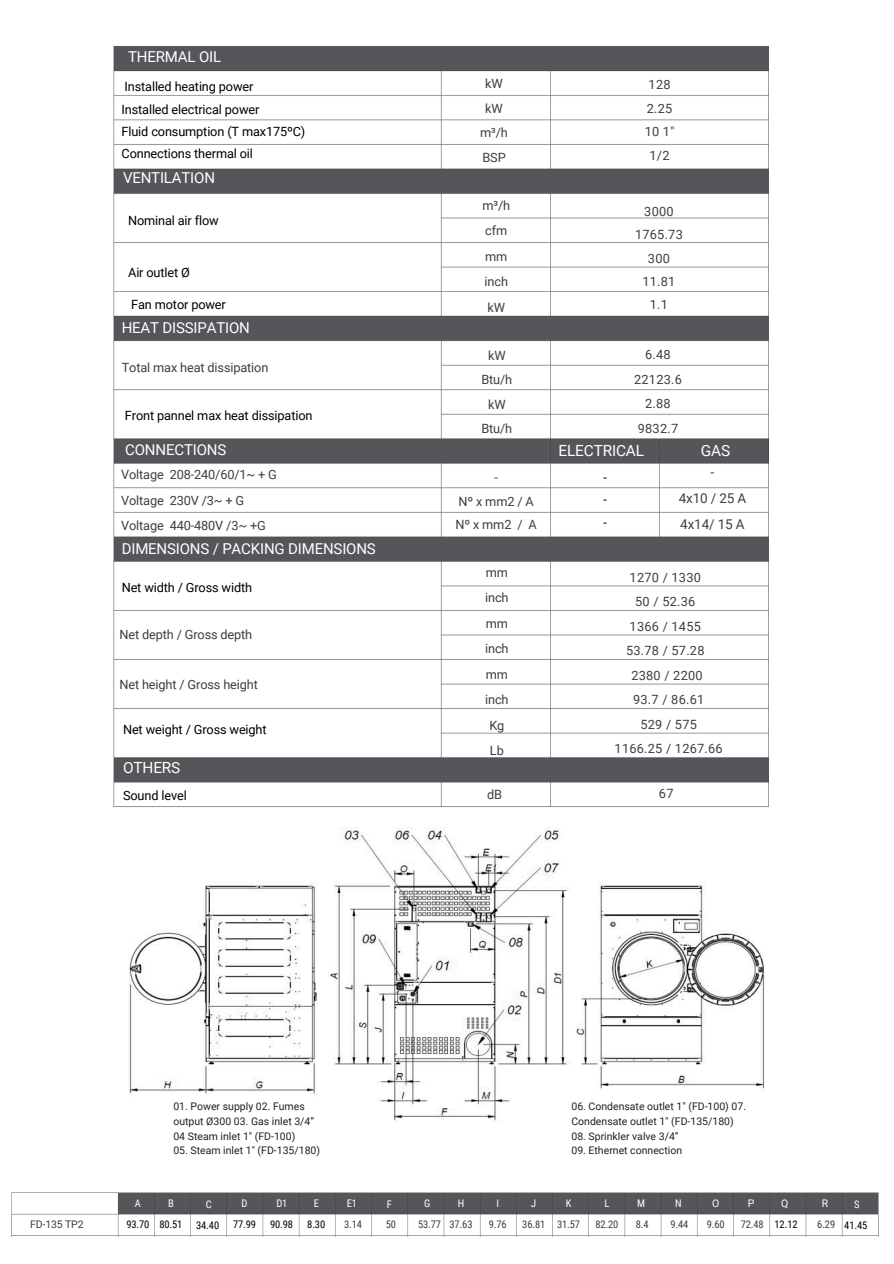
<style>
.page{position:relative;width:894px;height:1264px;background:#fff}
.page>*{position:absolute;margin:0;border:0;box-sizing:border-box;transform-origin:0 0}
.t1{font:15.45px "Roboto";letter-spacing:-.01em;color:#fff}
.t2{font:15px "Roboto";letter-spacing:-.01em;color:#fff}
.t3{font:13.5px/25.8px "Roboto";letter-spacing:-.01em;color:#3f3e3f;text-align:center}
.t4{font:12.75px/25.5px "Roboto";letter-spacing:-.01em;color:#3f3e3f;text-align:center}
.t5{font:12.75px/22.4px "Roboto";letter-spacing:-.01em;color:#000}
.t6{font:12.75px/24.5px "Roboto";letter-spacing:.02em;color:#3f3e3f;text-align:center}
.t7{font:10.5px/14.7px "Roboto";color:#231f20}
.t8{font:10.5px/21px "Roboto Condensed";letter-spacing:-.01em;color:#3f3e3f;text-align:center}
.t9{font:10.5px/21px "Roboto Condensed";letter-spacing:-.01em;color:#000;text-align:center}
.t10{font:10.5px "Roboto";letter-spacing:-.01em;color:#3f3e3f}
.t11{font:10.5px "Roboto Condensed";color:#fff}
.s1{color:#fff}
.s2{font-family:"Roboto";color:#fff}
</style>
<div class="page">
<img style="left:113px;top:46px;width:655px;height:761px">
<img style="left:11px;top:1192px;width:868px;height:44px">
<img style="left:129px;top:827px;width:636px;height:294px">
<h2 class="t2" style="left:128px;top:48px;width:94px">THERMAL OIL</h2>
<h2 class="t5" style="left:121px;top:76px;width:185px">Installed heating power<br>Installed electrical power<br>Fluid consumption (T max175ºC)</h2>
<h2 class="t5" style="left:121px;top:143px;width:133px">Connections thermal oil</h2>
<h2 class="t2" style="left:123px;top:169px;width:93px">VENTILATION</h2>
<h1 class="t5" style="left:128px;top:209px;width:92px">Nominal air flow</h1>
<h2 class="t5" style="left:128px;top:262px;width:63px">Air outlet Ø</h2>
<h2 class="t5" style="left:131px;top:294px;width:96px">Fan motor power</h2>
<h2 class="t2" style="left:122px;top:319px;width:130px">HEAT DISSIPATION</h2>
<h2 class="t4" style="left:122px;top:355px;width:148px">Total max heat dissipation</h2>
<h2 class="t5" style="left:125px;top:404px;width:189px">Front pannel max heat dissipation</h2>
<h2 class="t2" style="left:125px;top:441px;width:102px">CONNECTIONS</h2>
<p class="t4" style="left:121px;top:462px;width:157px;text-align:left">Voltage 208-240/60/1~ + G<br>Voltage 230V /3~ + G<br>Voltage 440-480V /3~ +G</p>
<h1 class="t2" style="left:122px;top:540px;width:255px">DIMENSIONS / PACKING DIMENSIONS</h1>
<h2 class="t5" style="left:122px;top:576px;width:132px">Net width / Gross width</h2>
<h1 class="t4" style="left:119px;top:622px;width:134px">Net depth / Gross depth</h1>
<h2 class="t4" style="left:119px;top:671px;width:140px">Net height / Gross height</h2>
<h2 class="t5" style="left:123px;top:718px;width:145px">Net weight / Gross weight</h2>
<h1 class="t1" style="left:123px;top:759px;width:59px">OTHERS</h1>
<h2 class="t5" style="left:123px;top:784px;width:65px">Sound level</h2>
<h1 class="t4" style="left:480px;top:72px;width:29px;line-height:24.5px">kW kW m³/h<br>BSP</h1>
<h2 class="t4" style="left:482px;top:193px;width:29px;text-align:left">m³/h cfm mm inch kW</h2>
<h1 class="t4" style="left:481px;top:343px;width:32px;line-height:24.5px">kW<br>Btu/h kW<br>Btu/h</h1>
<p class="t4" style="left:455px;top:466px;width:83px;line-height:23.4px">-<br>Nºxmm2/A<br>Nºxmm2 / A</p>
<h2 class="t4" style="left:485px;top:559px;width:25px">mm inch mm inch mm inch<br>Kg<br>Lb</h2>
<h2 class="t4" style="left:487px;top:781px;width:16px">dB</h2>
<p class="t4" style="left:644px;top:73px;width:31px;line-height:23.4px">128<br>2.25<br>10 1"<br>1/2</p>
<h3 class="t6" style="left:635px;top:200px;width:49px;line-height:23.4px">3000<br>1765.73<br>300<br>11.81<br>1.1</h3>
<p class="t6" style="left:634px;top:343px;width:49px">6.48<br>22123.6<br>2.88<br>9832.7</p>
<h2 class="t1" style="left:558px;top:442px;width:87px">ELECTRICAL</h2>
<h2 class="t1" style="left:700px;top:441px;width:31px">GAS</h2>
<p class="t5" style="left:603px;top:466px;width:5px;text-align:justify">- - -</p>
<p class="t3" style="left:678px;top:460px;width:69px">-<br>4x10 / 25 A<br>4x14/ 15 A</p>
<h3 class="t6" style="left:614px;top:565px;width:110px">1270 / 1330<br>50 / 52.36<br>1366 / 1455<br>53.78 / 57.28<br>2380 / 2200<br>93.7 / 86.61<br>529 / 575<br>1166.25 / 1267.66</h3>
<h3 class="t4" style="left:658px;top:780px;width:16px">67</h3>
<h3 class="t7" style="left:173px;top:1099px;width:142px">01. Power supply 02. Fumes output Ø300 03. Gas inlet 3/4”</h3>
<h3 class="t7" style="left:173px;top:1128px;width:123px">04 Steam inlet 1" (FD-100)</h3>
<h3 class="t7" style="left:173px;top:1143px;width:148px">05. Steam inlet 1" (FD-135/180)</h3>
<h3 class="t7" style="left:571px;top:1099px;width:176px">06. Condensate outlet 1" (FD-100) 07.<br>Condensate outlet 1" (FD-135/180)</h3>
<h3 class="t7" style="left:571px;top:1128px;width:109px">08. Sprinkler valve 3/4”</h3>
<h3 class="t7" style="left:571px;top:1143px;width:112px">09. Ethernet connection</h3>
<p class="t11" style="left:424px;top:1197px;width:8px">G</p>
<p class="t8" style="left:418px;top:1214px;width:24px">53.77</p>
<p class="t8" style="left:449px;top:1193px;width:24px"><span class="s1">H<br></span>37.63</p>
<p class="t8" style="left:488px;top:1193px;width:19px"><span class="s1">I<br></span>9.76</p>
<h3 class="t8" style="left:522px;top:1193px;width:24px"><span class="s1">J<br></span>36.81</h3>
<h3 class="t8" style="left:557px;top:1193px;width:24px"><span class="s1">K<br></span>31.57</h3>
<h3 class="t8" style="left:595px;top:1193px;width:24px"><span class="s1">L<br></span>82.20</h3>
<h3 class="t8" style="left:635px;top:1193px;width:14px;text-align:left"><span class="s1">M<br></span>8.4</h3>
<p class="t8" style="left:670px;top:1193px;width:19px"><span class="s1">N<br></span>9.44</p>
<p class="t8" style="left:706px;top:1193px;width:19px"><span class="s2">O<br></span>9.60</p>
<h3 class="t8" style="left:740px;top:1193px;width:24px"><span class="s2">P<br></span>72.48</h3>
<h3 class="t9" style="left:774px;top:1193px;width:24px"><span class="s2">Q<br></span>12.12</h3>
<h3 class="t8" style="left:817px;top:1193px;width:19px"><span class="s2">R<br></span>6.29</h3>
<p class="t9" style="left:126px;top:1193px;width:24px"><span class="s1">A<br></span>93.70</p>
<p class="t9" style="left:159px;top:1193px;width:24px"><span class="s1">B<br></span>80.51</p>
<h2 class="t9" style="left:196px;top:1193px;width:24px"><span class="s1">C<br></span>34.40</h2>
<h2 class="t9" style="left:233px;top:1193px;width:24px"><span class="s1">D<br></span>77.99</h2>
<h2 class="t9" style="left:270px;top:1193px;width:24px"><span class="s1">D1<br></span>90.98</h2>
<h2 class="t9" style="left:307px;top:1193px;width:19px"><span class="s1">E<br></span>8.30</h2>
<p class="t8" style="left:344px;top:1193px;width:19px;text-align:left"><span class="s1">E1<br></span>3.14</p>
<p class="t11" style="left:387px;top:1198px;width:7px">F</p>
<h1 class="t11" style="left:854px;top:1198px;width:7px">S</h1>
<p class="t10" style="left:30px;top:1217px;width:55px">FD-135 TP2</p>
<h1 class="t9" style="left:844px;top:1214px;width:25px">41.45</h1>
<p class="t8" style="left:386px;top:1214px;width:12px">50</p>
</div>
